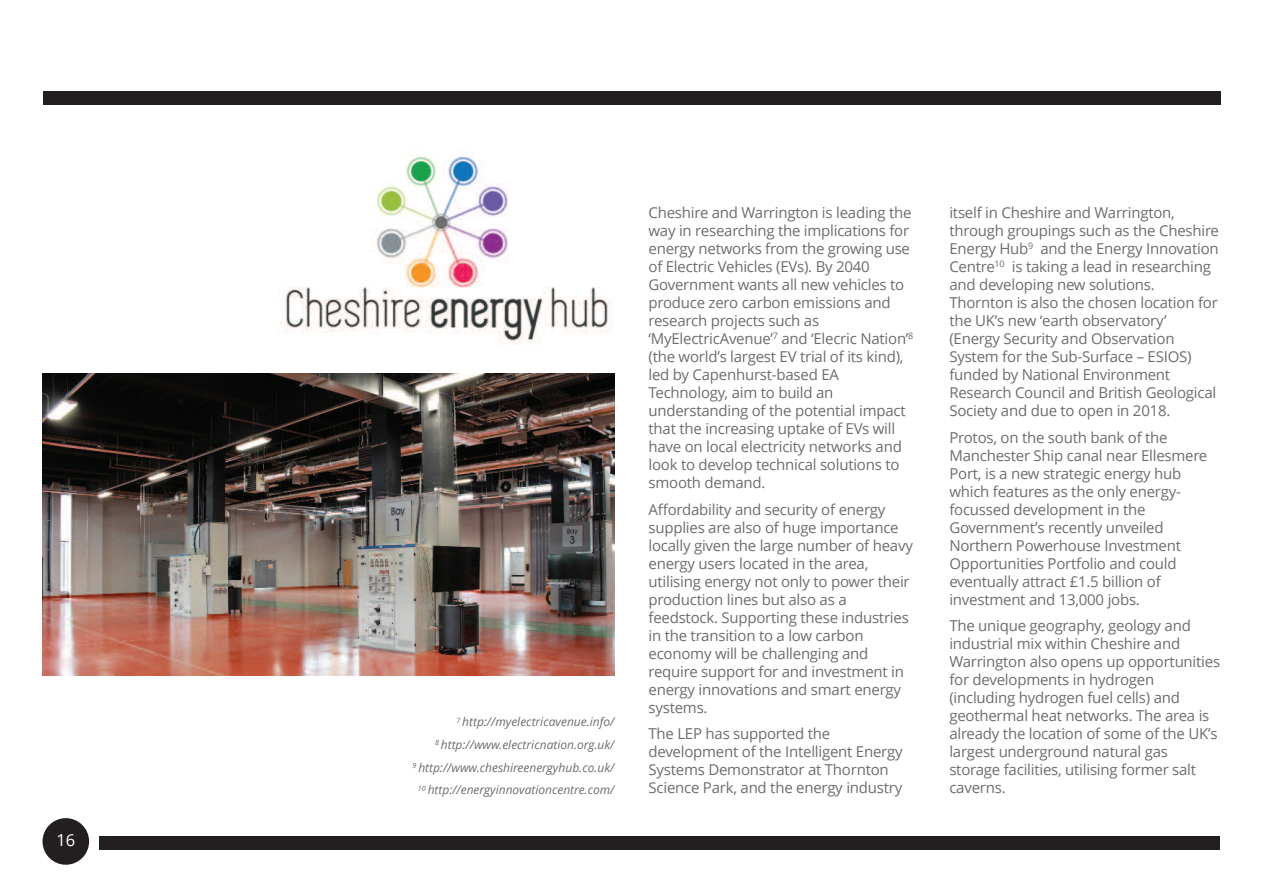
<style>
.page{position:relative;width:1263px;height:893px;background:#fff}
.page>*{position:absolute;margin:0;border:0;box-sizing:border-box;transform-origin:0 0}
.t1{font:16.5px "Open Sans";color:#fff}
.t2{font:15px/18px "Open Sans";letter-spacing:-.015em;color:#6c6d70}
.t3{font:italic 12px/22.6px "Open Sans";color:#6c6d70;text-align:right}
</style>
<div class="page">
<div style="left:43px;top:818px;width:46px;height:47px;background:#231f20;border-radius:50%"></div>
<div style="left:99px;top:836px;width:1121px;height:14px;background:#231f20"></div>
<div style="left:43px;top:91px;width:1177px;height:13px;background:#231f20"></div>
<img style="left:43px;top:373px;width:571px;height:302px">
<img style="left:280px;top:152px;width:333px;height:193px">
<p class="t1" style="left:56px;top:829px;width:20px">16</p>
<p class="t3" style="left:412px;top:710px;width:203px"><sup>7</sup> http://myelectricavenue.info/<br><sup>8</sup> http://www.electricnation.org.uk/<br><sup>9</sup> http://www.cheshireenergyhub.co.uk/ <sup>10</sup> http://energyinnovationcentre.com/</p>
<p class="t2" style="left:648px;top:203px;width:266px">Cheshire and Warrington is leading the way in researching the implications for energy networks from the growing use of Electric Vehicles (EVs). By 2040<br>Government wants all new vehicles to produce zero carbon emissions and research projects such as ‘MyElectricAvenue’<sup>7</sup> and ‘Elecric Nation’<sup>8 </sup>(the world’s largest EV trial of its kind), led by Capenhurst-based EA Technology, aim to build an understanding of the potential impact that the increasing uptake of EVs will have on local electricity networks and look to develop technical solutions to smooth demand.</p>
<p class="t2" style="left:648px;top:500px;width:266px">Affordability and security of energy supplies are also of huge importance locally given the large number of heavy energy users located in the area, utilising energy not only to power their production lines but also as a feedstock. Supporting these industries in the transition to a low carbon economy will be challenging and require support for and investment in energy innovations and smart energy systems.</p>
<p class="t2" style="left:648px;top:724px;width:256px">The LEP has supported the development of the Intelligent Energy Systems Demonstrator at Thornton Science Park, and the energy industry</p>
<p class="t2" style="left:949px;top:203px;width:271px">itself in Cheshire and Warrington, through groupings such as the Cheshire Energy Hub<sup>9</sup> and the Energy Innovation Centre<sup>10</sup> is taking a lead in researching and developing new solutions.<br>Thornton is also the chosen location for the UK’s new ‘earth observatory’ (Energy Security and Observation System for the Sub-Surface – ESIOS) funded by National Environment Research Council and British Geological Society and due to open in 2018.</p>
<p class="t2" style="left:949px;top:428px;width:260px">Protos, on the south bank of the Manchester Ship canal near Ellesmere Port, is a new strategic energy hub which features as the only energy&shy;focussed development in the Government’s recently unveiled Northern Powerhouse Investment Opportunities Portfolio and could eventually attract £1.5 billion of investment and 13,000 jobs.</p>
<p class="t2" style="left:949px;top:616px;width:272px">The unique geography, geology and industrial mix within Cheshire and Warrington also opens up opportunities for developments in hydrogen (including hydrogen fuel cells) and geothermal heat networks. The area is already the location of some of the UK’s largest underground natural gas storage facilities, utilising former salt caverns.</p>
</div>
